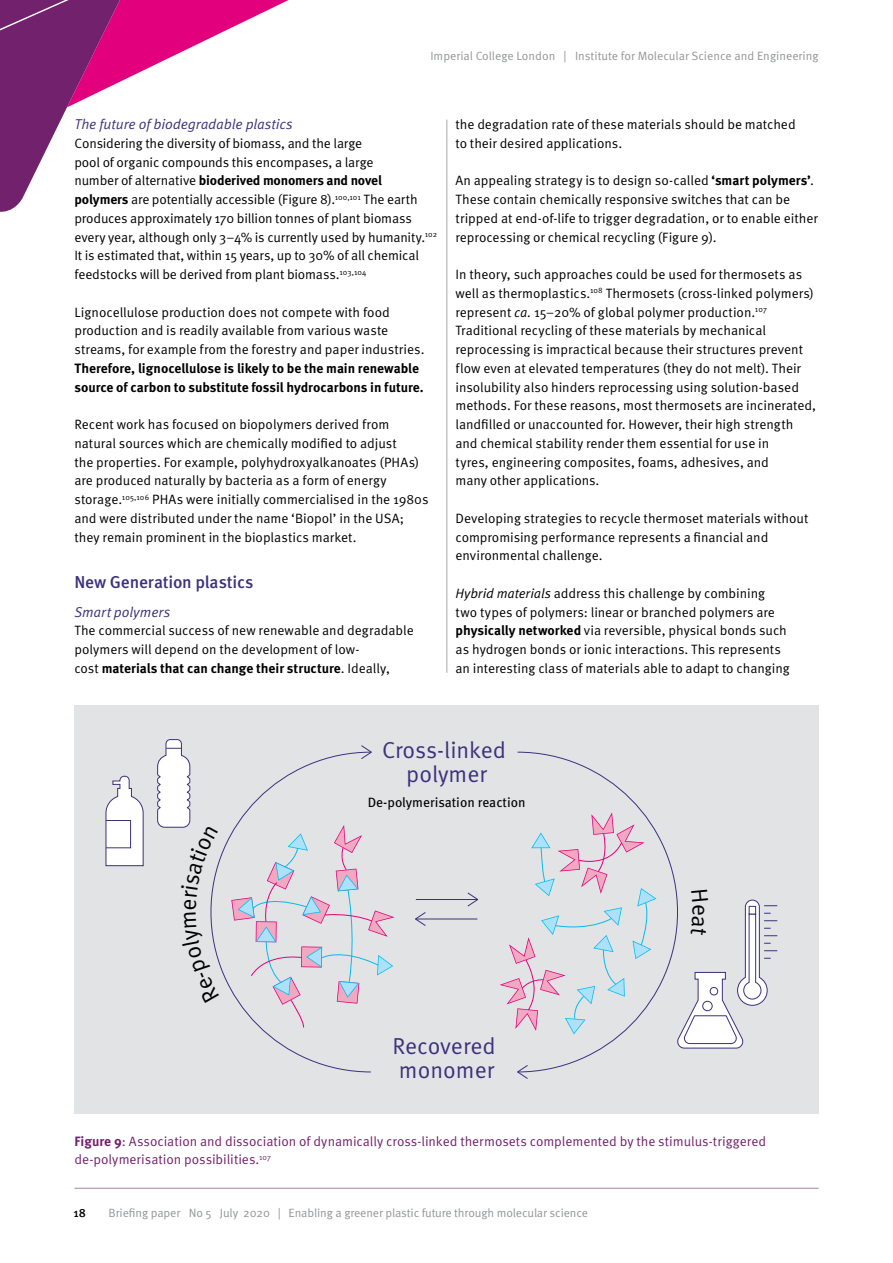
<style>
.page{position:relative;width:893px;height:1263px;background:#fff}
.page>*{position:absolute;margin:0;border:0;box-sizing:border-box;transform-origin:0 0}
.t1{font:23.1px/24px "Meta OT Norm";color:#3e307d;text-align:center}
.t2{font:500 17.25px "Meta OT";letter-spacing:-.01em;color:#3e307d}
.t3{font:14.25px "Meta OT Norm Ita";letter-spacing:-.01em;color:#3e307d}
.t4{font:13.5px/18.8px "Meta OT Norm";letter-spacing:-.005em;color:#000}
.t5{font:700 13.5px/18.8px "Meta OT";letter-spacing:-.005em;color:#000}
.t6{font:13.5px/18.8px "Meta OT Norm";letter-spacing:-.005em;color:#72216d}
.t7{font:13.5px "Meta OT";color:#000}
.t8{font:12px "Meta OT Norm";letter-spacing:-.01em;color:#939598}
.t9{font:500 12px "Meta OT";color:#000}
.s1{font-family:"Meta OT Norm";font-weight:400}
.s2{font-family:"Meta OT";font-weight:700}
.s3{font-family:"Meta OT Norm Ita"}
</style>
<div class="page">
<svg style="left:143px;top:0;width:146px;height:71px"></svg>
<svg style="left:0;top:0;width:143px;height:212px"></svg>
<div style="left:75px;top:705px;width:744px;height:408px;background:#e2e3e4"></div>
<svg style="left:500px;top:944px;width:17px;height:85px"></svg>
<svg style="left:372px;top:910px;width:23px;height:66px"></svg>
<svg style="left:105px;top:775px;width:39px;height:91px"></svg>
<div style="left:106px;top:820px;width:25px;height:28px;border:1px solid #3e307d"></div>
<svg style="left:517px;top:751px;width:160px;height:321px"></svg>
<svg style="left:517px;top:1064px;width:12px;height:15px"></svg>
<svg style="left:219px;top:752px;width:153px;height:321px"></svg>
<svg style="left:360px;top:745px;width:12px;height:15px"></svg>
<svg style="left:467px;top:892px;width:12px;height:15px"></svg>
<hr style="left:416px;top:899px;width:61px;height:1px;background:#3e307d">
<svg style="left:415px;top:912px;width:11px;height:14px"></svg>
<hr style="left:416px;top:919px;width:61px;height:1px;background:#3e307d">
<hr style="left:74px;top:1188px;width:745px;height:1px;background:#a881a4">
<hr style="left:446px;top:120px;width:1px;height:553px;background:#a7a9ac">
<svg style="left:676px;top:890px;width:101px;height:159px"></svg>
<svg style="left:157px;top:739px;width:62px;height:225px"></svg>
<p class="t8" style="left:430px;top:49px;width:390px">Imperial College London | Institute for Molecular Science and Engineering</p>
<p class="t3" style="left:74px;top:116px;width:220px">The future of biodegradable plastics</p>
<p class="t4" style="left:74px;top:134px;width:301px">Considering the diversity of biomass, and the large pool of organic compounds this encompases, a large</p>
<p class="t5" style="left:74px;top:171px;width:309px"><span class="s1">number of alternative</span> bioderived monomers and novel</p>
<p class="t4" style="left:74px;top:190px;width:364px"><span class="s2">polymers</span> are potentially accessible (Figure 8).<sup>100,101</sup> The earth produces approximately 170 billion tonnes of plant biomass every year, although only 3–4% is currently used by humanity.<sup>102<br></sup>It is estimated that, within 15 years, up to 30% of all chemical feedstocks will be derived from plant biomass.<sup>103,104</sup></p>
<p class="t4" style="left:74px;top:303px;width:352px">Lignocellulose production does not compete with food production and is readily available from various waste streams, for example from the forestry and paper industries.</p>
<p class="t5" style="left:74px;top:359px;width:351px">Therefore, lignocellulose is likely to be the main renewable source of carbon to substitute fossil hydrocarbons in future.</p>
<p class="t4" style="left:74px;top:415px;width:356px">Recent work has focused on biopolymers derived from natural sources which are chemically modified to adjust<br>the properties. For example, polyhydroxyalkanoates (PHAs) are produced naturally by bacteria as a form of energy storage.<sup>105,106</sup> PHAs were initially commercialised in the 1980s and were distributed under the name ‘Biopol’ in the USA; they remain prominent in the bioplastics market.</p>
<p class="t2" style="left:74px;top:572px;width:181px">New Generation plastics</p>
<p class="t3" style="left:74px;top:603px;width:97px">Smart polymers</p>
<p class="t4" style="left:74px;top:621px;width:341px">The commercial success of new renewable and degradable polymers will depend on the development of low-</p>
<p class="t5" style="left:74px;top:659px;width:317px"><span class="s1">cost</span> materials that can change their structure<span class="s1">. Ideally,</span></p>
<p class="t4" style="left:455px;top:115px;width:342px">the degradation rate of these materials should be matched to their desired applications.</p>
<p class="t4" style="left:455px;top:171px;width:364px">An appealing strategy is to design so-called <span class="s2">‘smart polymers’</span>.<br>These contain chemically responsive switches that can be tripped at end-of-life to trigger degradation, or to enable either reprocessing or chemical recycling (Figure 9).</p>
<p class="t4" style="left:455px;top:265px;width:362px">In theory, such approaches could be used for thermosets as well as thermoplastics.<sup>108</sup> Thermosets (cross-linked polymers) represent <span class="s3">ca.</span> 15−20% of global polymer production.<sup>107<br></sup>Traditional recycling of these materials by mechanical reprocessing is impractical because their structures prevent flow even at elevated temperatures (they do not melt). Their insolubility also hinders reprocessing using solution-based methods. For these reasons, most thermosets are incinerated, landfilled or unaccounted for. However, their high strength and chemical stability render them essential for use in<br>tyres, engineering composites, foams, adhesives, and<br>many other applications.</p>
<p class="t4" style="left:455px;top:509px;width:354px">Developing strategies to recycle thermoset materials without compromising performance represents a financial and environmental challenge.</p>
<p class="t4" style="left:455px;top:584px;width:336px"><span class="s3">Hybrid materials</span> address this challenge by combining two types of polymers: linear or branched polymers are <span class="s2">physically networked</span> via reversible, physical bonds such as hydrogen bonds or ionic interactions. This represents an interesting class of materials able to adapt to changing</p>
<h1 class="t1" style="left:382px;top:738px;width:125px">Cross-linked polymer</h1>
<p class="t7" style="left:368px;top:794px;width:159px">De-polymerisation reaction</p>
<h1 class="t1" style="left:392px;top:1034px;width:105px;text-align:left">Recovered monomer</h1>
<p class="t6" style="left:74px;top:1132px;width:693px"><span class="s2">Figure 9</span>: Association and dissociation of dynamically cross-linked thermosets complemented by the stimulus-triggered de-polymerisation possibilities.<sup>107</sup></p>
<p class="t9" style="left:73px;top:1205px;width:14px">18</p>
<p class="t8" style="left:109px;top:1205px;width:481px">Briefing paper No 5 July 2020 | Enabling a greener plastic future through molecular science</p>
</div>
